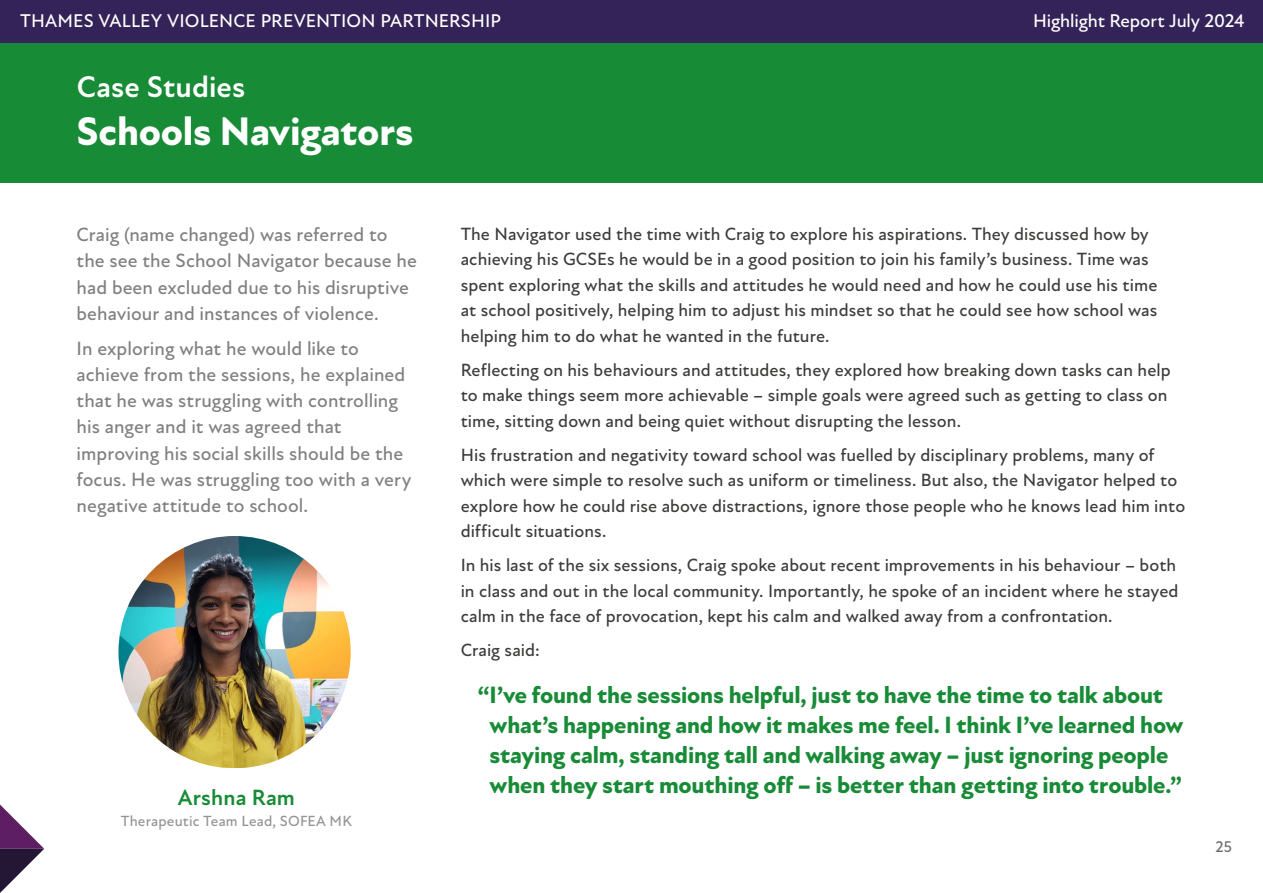
<style>
.page{position:relative;width:1263px;height:893px;background:#fff}
.page>*{position:absolute;margin:0;border:0;box-sizing:border-box;transform-origin:0 0}
.H1__white{font:800 40.5px "New Atten";letter-spacing:-.01em;color:#fff}
.Body_text{font:700 30.3px "New Atten";letter-spacing:.005em;color:#fff}
.pull-quote{font:800 24px/30px "New Atten";letter-spacing:-.01em;color:#188b37}
.Body_text-2{font:700 22.5px "New Atten";letter-spacing:.005em;color:#188b37}
.Intro{font:500 19.5px/26.2px "New Atten";letter-spacing:.005em;color:#818080}
.t1{font:500 18.75px "New Atten";color:#fff}
.Body_text-3{font:500 18px/25.5px "New Atten";letter-spacing:.005em;color:#3c3c3b}
.t2{font:500 15.75px "New Atten";color:#706f6f}
.Body_text-4{font:500 15px "New Atten";letter-spacing:.01em;color:#949494}
</style>
<div class="page">
<div style="left:0;top:43px;width:1263px;height:140px;background:#188b37"></div>
<img style="left:118px;top:536px;width:233px;height:232px;border-radius:114px">
<div style="left:0;top:0;width:1263px;height:43px;background:#342358"></div>
<svg style="left:0;top:804px;width:44px;height:89px"></svg>
<p class="t1" style="left:20px;top:10px;width:482px">THAMES VALLEY VIOLENCE PREVENTION PARTNERSHIP</p>
<p class="Body_text" style="left:77px;top:69px;width:170px">Case Studies</p>
<p class="H1__white" style="left:77px;top:107px;width:338px">Schools Navigators</p>
<p class="t1" style="left:1033px;top:10px;width:213px">Highlight Report July 2024</p>
<p class="Intro" style="left:77px;top:222px;width:342px">Craig (name changed) was referred to the see the School Navigator because he had been excluded due to his disruptive behaviour and instances of violence.</p>
<p class="Intro" style="left:77px;top:335px;width:336px">In exploring what he would like to achieve from the sessions, he explained that he was struggling with controlling his anger and it was agreed that improving his social skills should be the focus. He was struggling too with a very negative attitude to school.</p>
<p class="Body_text-2" style="left:178px;top:785px;width:119px">Arshna Ram</p>
<p class="Body_text-4" style="left:121px;top:812px;width:233px">Therapeutic Team Lead, SOFEA MK</p>
<p class="Body_text-3" style="left:461px;top:221px;width:698px">The Navigator used the time with Craig to explore his aspirations. They discussed how by achieving his GCSEs he would be in a good position to join his family’s business. Time was spent exploring what the skills and attitudes he would need and how he could use his time at school positively, helping him to adjust his mindset so that he could see how school was helping him to do what he wanted in the future.</p>
<p class="Body_text-3" style="left:461px;top:357px;width:712px">Reflecting on his behaviours and attitudes, they explored how breaking down tasks can help to make things seem more achievable – simple goals were agreed such as getting to class on time, sitting down and being quiet without disrupting the lesson.</p>
<p class="Body_text-3" style="left:461px;top:442px;width:726px">His frustration and negativity toward school was fuelled by disciplinary problems, many of which were simple to resolve such as uniform or timeliness. But also, the Navigator helped to explore how he could rise above distractions, ignore those people who he knows lead him into difficult situations.</p>
<p class="Body_text-3" style="left:461px;top:553px;width:719px">In his last of the six sessions, Craig spoke about recent improvements in his behaviour – both in class and out in the local community. Importantly, he spoke of an incident where he stayed calm in the face of provocation, kept his calm and walked away from a confrontation.</p>
<p class="Body_text-3" style="left:461px;top:638px;width:81px">Craig said:</p>
<p class="pull-quote" style="left:490px;top:681px;width:695px;text-indent:-12px">“I’ve found the sessions helpful, just to have the time to talk about what’s happening and how it makes me feel. I think I’ve learned how staying calm, standing tall and walking away – just ignoring people when they start mouthing off – is better than getting into trouble.”</p>
<p class="t2" style="left:1215px;top:838px;width:18px">25</p>
</div>
